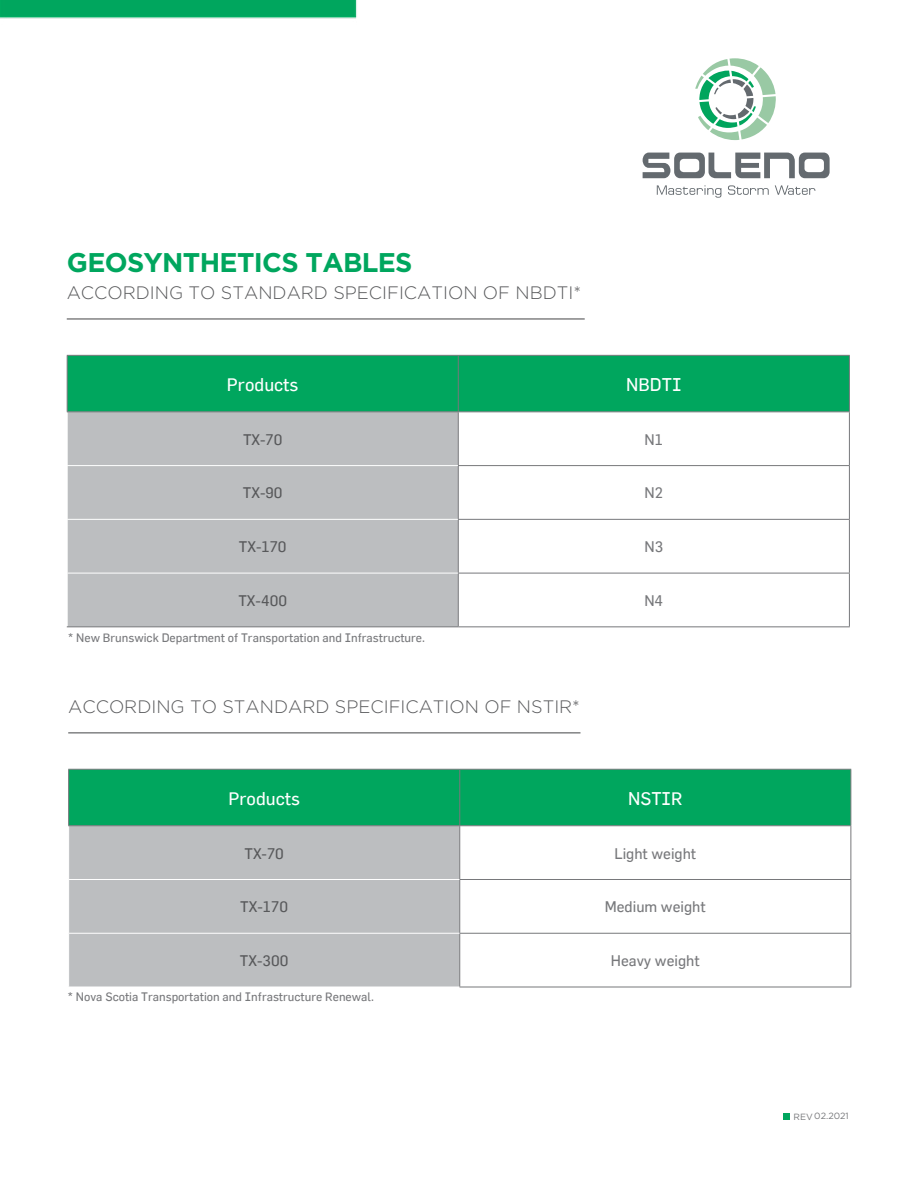
<style>
.page{position:relative;width:918px;height:1188px;background:#fff}
.page>*{position:absolute;margin:0;border:0;box-sizing:border-box;transform-origin:0 0}
.t1{font:700 27px "Gotham HTF";letter-spacing:-.025em;color:#00a65e}
.t2{font:300 18px "Gotham HTF";color:#58595b}
.t3{font:18px "Soleno texte";color:#fff}
.t4{font:15px "Soleno texte";color:#77787b}
.t5{font:15px "Soleno texte";color:#58595b}
.t6{font:12px "Soleno texte";color:#77787b}
.t7{font:9px "Gotham HTF";color:#77787b}
</style>
<div class="page">
<img style="left:0;top:0;width:357px;height:19px">
<svg style="left:695px;top:58px;width:81px;height:82px"></svg>
<svg style="left:643px;top:153px;width:187px;height:25px"></svg>
<svg style="left:657px;top:185px;width:64px;height:13px"></svg>
<svg style="left:728px;top:185px;width:41px;height:10px"></svg>
<svg style="left:775px;top:185px;width:40px;height:10px"></svg>
<div style="left:783px;top:1113px;width:7px;height:6px;background:#00a65e"></div>
<div style="left:68px;top:356px;width:781px;height:55px;background:#00a65e"></div>
<div style="left:68px;top:412px;width:390px;height:214px;background:#bcbec0"></div>
<svg style="left:459px;top:412px;width:390px;height:214px"></svg>
<hr style="left:67px;top:355px;width:391px;height:1px;background:#77787b">
<hr style="left:67px;top:356px;width:1px;height:55px;background:#77787b">
<hr style="left:458px;top:355px;width:392px;height:1px;background:#77787b">
<hr style="left:458px;top:356px;width:1px;height:55px;background:#77787b">
<hr style="left:849px;top:356px;width:1px;height:55px;background:#77787b">
<hr style="left:458px;top:411px;width:392px;height:1px;background:#77787b">
<hr style="left:458px;top:412px;width:1px;height:53px;background:#77787b">
<hr style="left:849px;top:412px;width:1px;height:53px;background:#77787b">
<hr style="left:458px;top:465px;width:392px;height:1px;background:#77787b">
<hr style="left:458px;top:466px;width:1px;height:53px;background:#77787b">
<hr style="left:849px;top:466px;width:1px;height:53px;background:#77787b">
<hr style="left:458px;top:519px;width:392px;height:1px;background:#77787b">
<hr style="left:458px;top:520px;width:1px;height:53px;background:#77787b">
<hr style="left:849px;top:520px;width:1px;height:53px;background:#77787b">
<hr style="left:458px;top:573px;width:392px;height:1px;background:#77787b">
<hr style="left:458px;top:573px;width:1px;height:53px;background:#77787b">
<hr style="left:849px;top:573px;width:1px;height:53px;background:#77787b">
<hr style="left:458px;top:626px;width:392px;height:1px;background:#77787b">
<hr style="left:67px;top:465px;width:391px;height:1px;background:#fff">
<hr style="left:67px;top:519px;width:391px;height:1px;background:#fff">
<hr style="left:67px;top:573px;width:391px;height:1px;background:#fff">
<hr style="left:67px;top:411px;width:391px;height:1px;background:#77787b">
<hr style="left:67px;top:626px;width:391px;height:1px;background:#77787b">
<hr style="left:67px;top:318px;width:518px;height:2px;background:#58595b">
<div style="left:69px;top:770px;width:782px;height:55px;background:#00a65e"></div>
<div style="left:69px;top:826px;width:390px;height:161px;background:#bcbec0"></div>
<svg style="left:460px;top:826px;width:391px;height:161px"></svg>
<hr style="left:68px;top:769px;width:392px;height:1px;background:#77787b">
<hr style="left:68px;top:770px;width:1px;height:55px;background:#77787b">
<hr style="left:460px;top:769px;width:391px;height:1px;background:#77787b">
<hr style="left:459px;top:770px;width:1px;height:55px;background:#77787b">
<hr style="left:851px;top:770px;width:1px;height:55px;background:#77787b">
<hr style="left:460px;top:825px;width:391px;height:1px;background:#77787b">
<hr style="left:459px;top:826px;width:1px;height:53px;background:#77787b">
<hr style="left:851px;top:826px;width:1px;height:53px;background:#77787b">
<hr style="left:459px;top:879px;width:392px;height:1px;background:#77787b">
<hr style="left:459px;top:880px;width:1px;height:53px;background:#77787b">
<hr style="left:851px;top:880px;width:1px;height:53px;background:#77787b">
<hr style="left:459px;top:933px;width:392px;height:1px;background:#77787b">
<hr style="left:459px;top:934px;width:1px;height:53px;background:#77787b">
<hr style="left:851px;top:934px;width:1px;height:53px;background:#77787b">
<hr style="left:459px;top:987px;width:392px;height:1px;background:#77787b">
<hr style="left:68px;top:879px;width:391px;height:1px;background:#fff">
<hr style="left:68px;top:933px;width:391px;height:1px;background:#fff">
<hr style="left:68px;top:825px;width:392px;height:1px;background:#77787b">
<hr style="left:68px;top:732px;width:513px;height:1px;background:#58595b">
<h1 class="t1" style="left:67px;top:247px;width:347px">GEOSYNTHETICS TABLES</h1>
<h2 class="t2" style="left:67px;top:283px;width:516px">ACCORDING TO STANDARD SPECIFICATION OF NBDTI*</h2>
<h2 class="t3" style="left:227px;top:373px;width:73px">Products</h2>
<h2 class="t3" style="left:626px;top:373px;width:57px">NBDTI</h2>
<p class="t5" style="left:243px;top:430px;width:41px">TX-70</p>
<p class="t4" style="left:645px;top:430px;width:20px">N1</p>
<p class="t5" style="left:243px;top:484px;width:41px">TX-90</p>
<p class="t4" style="left:645px;top:484px;width:20px">N2</p>
<p class="t5" style="left:239px;top:538px;width:49px">TX-170</p>
<p class="t4" style="left:644px;top:538px;width:20px">N3</p>
<p class="t5" style="left:238px;top:591px;width:50px">TX-400</p>
<p class="t4" style="left:644px;top:591px;width:20px">N4</p>
<p class="t6" style="left:68px;top:631px;width:358px">* New Brunswick Department of Transportation and Infrastructure.</p>
<h2 class="t2" style="left:68px;top:697px;width:513px">ACCORDING TO STANDARD SPECIFICATION OF NSTIR*</h2>
<h2 class="t3" style="left:228px;top:787px;width:73px">Products</h2>
<h2 class="t3" style="left:628px;top:787px;width:56px">NSTIR</h2>
<p class="t5" style="left:244px;top:844px;width:41px">TX-70</p>
<p class="t4" style="left:614px;top:844px;width:83px">Light weight</p>
<p class="t5" style="left:240px;top:898px;width:49px">TX-170</p>
<p class="t4" style="left:605px;top:898px;width:102px">Medium weight</p>
<p class="t5" style="left:240px;top:952px;width:50px">TX-300</p>
<p class="t4" style="left:611px;top:952px;width:90px">Heavy weight</p>
<p class="t6" style="left:68px;top:989px;width:308px">* Nova Scotia Transportation and Infrastructure Renewal.</p>
<p class="t7" style="left:794px;top:1111px;width:57px">REV 02.2021</p>
</div>
